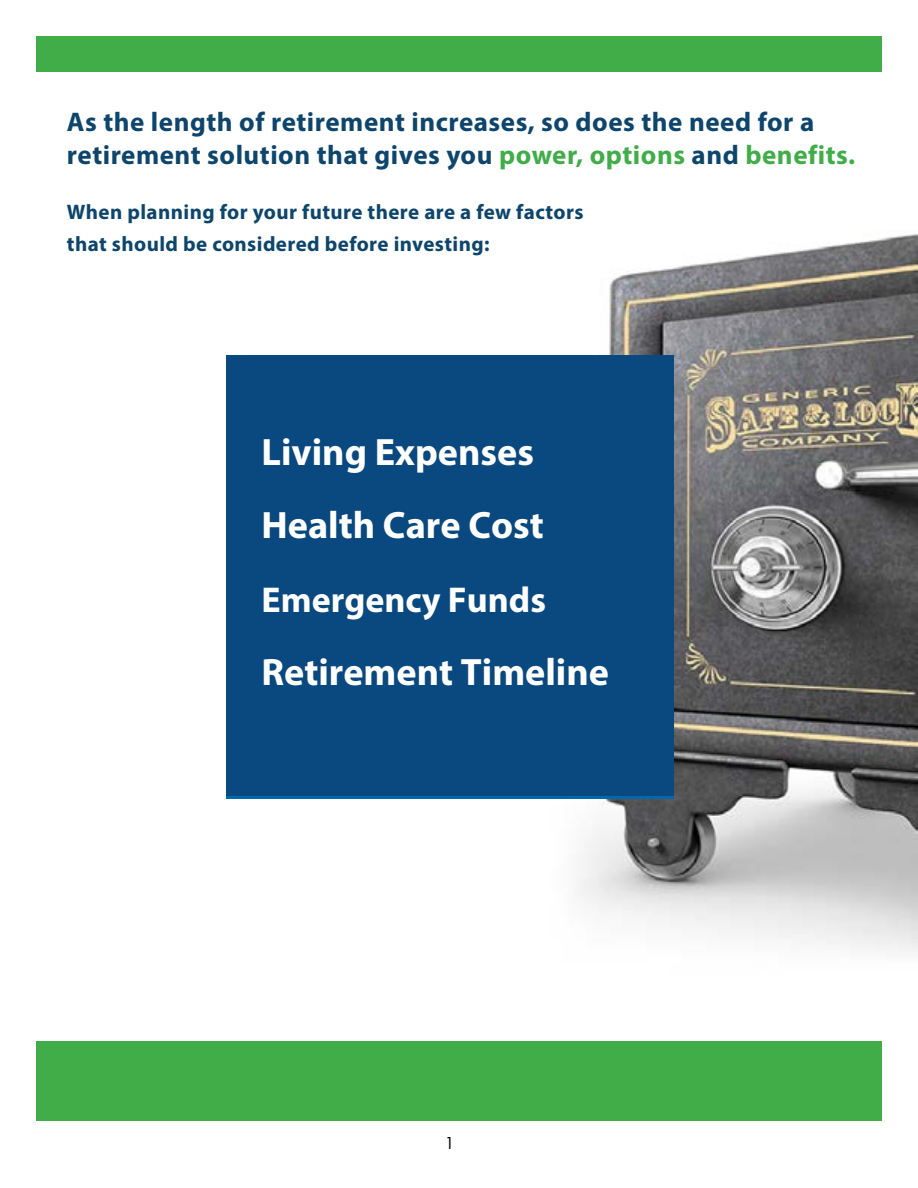
<style>
.page{position:relative;width:918px;height:1188px;background:#fff}
.page>*{position:absolute;margin:0;border:0;box-sizing:border-box;transform-origin:0 0}
.t1{font:700 38.25px/73.5px "Myriad Pro";color:#fff}
.t2{font:700 36px "Myriad Pro";color:#fff}
.t3{font:700 27px/32.4px "Myriad Pro";letter-spacing:.02em;color:#0d456c}
.t4{font:700 21px/31.5px "Myriad Pro";letter-spacing:.02em;color:#0d456c}
.t5{font:18px "Futura PT";color:#000}
.s1{color:#41ad49}
</style>
<div class="page">
<div style="left:36px;top:1041px;width:846px;height:79px;background:#41ad49"></div>
<div style="left:36px;top:36px;width:846px;height:36px;background:#41ad49"></div>
<img style="left:577px;top:234px;width:341px;height:718px">
<div style="left:226px;top:355px;width:447px;height:440px;background:#094980"></div>
<p class="t3" style="left:67px;top:105px;width:790px">As the length of retirement increases, so does the need for a retirement solution that gives you <span class="s1">power, options</span> and <span class="s1">benefits.</span></p>
<p class="t4" style="left:67px;top:196px;width:518px">When planning for your future there are a few factors that should be considered before investing:</p>
<h1 class="t1" style="left:262px;top:414px;width:284px">Living Expenses<br>Health Care Cost</h1>
<h2 class="t2" style="left:262px;top:576px;width:286px">Emergency Funds</h2>
<h1 class="t1" style="left:262px;top:634px;width:349px">Retirement Timeline</h1>
<p class="t5" style="left:445px;top:1132px;width:12px">1</p>
</div>
